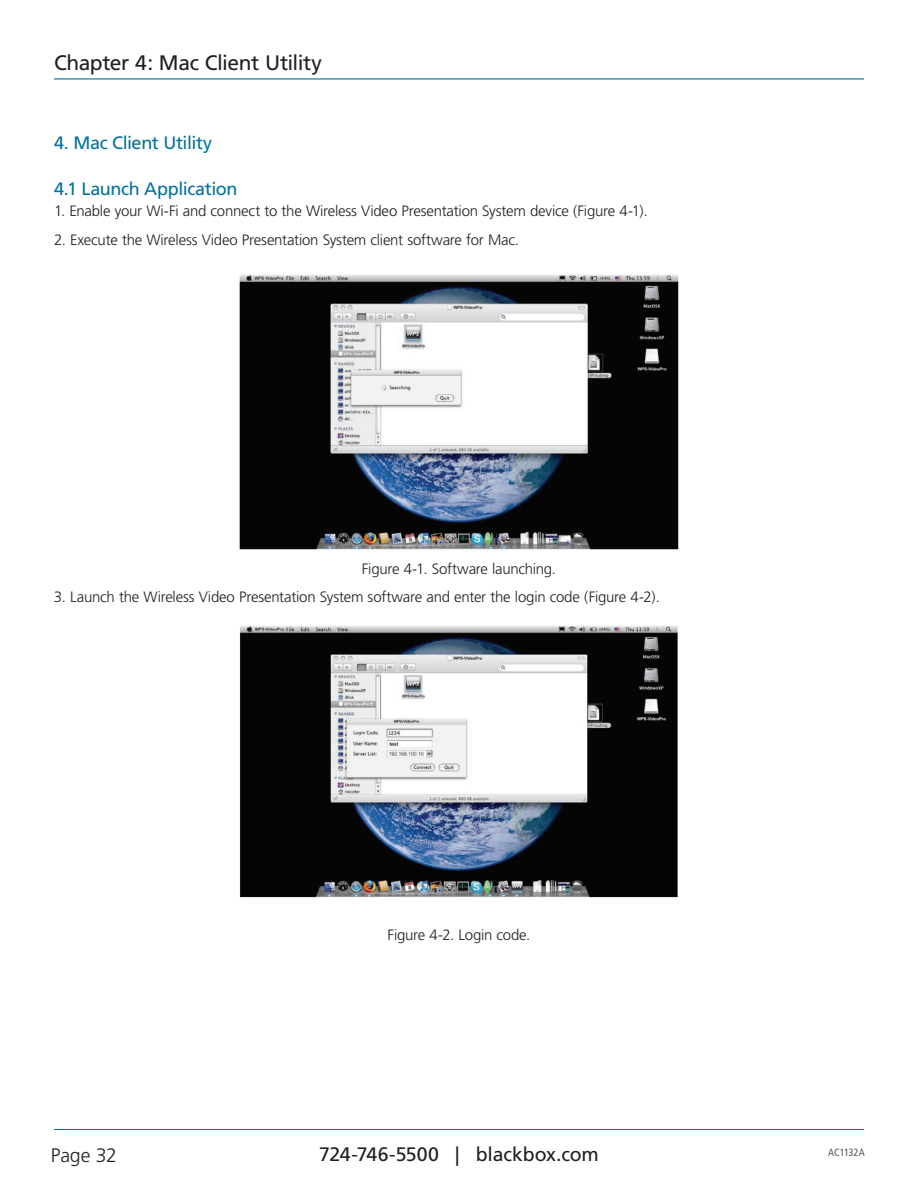
<style>
.page{position:relative;width:918px;height:1188px;background:#fff}
.page>*{position:absolute;margin:0;border:0;box-sizing:border-box;transform-origin:0 0}
.t1{font:21px "Frutiger";letter-spacing:-.025em;color:#231f20}
.t2{font:19.5px "Frutiger";letter-spacing:-.01em;color:#231f20}
.t3{font:300 19.5px "Frutiger";letter-spacing:-.015em;color:#231f20}
.t4{font:18px "Frutiger";letter-spacing:-.02em;color:#00729b}
.t5{font:300 15px "Frutiger";letter-spacing:-.015em;color:#231f20}
.t6{font:condensed 10.5px "Frutiger";letter-spacing:-.01em;color:#57585a}
</style>
<div class="page">
<hr style="left:54px;top:1129px;width:810px;height:1px;background:#00729b">
<hr style="left:54px;top:78px;width:810px;height:2px;background:#00729b">
<img style="left:239px;top:274px;width:440px;height:276px">
<img style="left:239px;top:625px;width:439px;height:273px">
<h1 class="t1" style="left:54px;top:50px;width:269px">Chapter 4: Mac Client Utility</h1>
<p class="t4" style="left:54px;top:132px;width:160px">4. Mac Client Utility</p>
<p class="t4" style="left:54px;top:178px;width:185px">4.1 Launch Application</p>
<p class="t5" style="left:54px;top:203px;width:595px">1. Enable your Wi-Fi and connect to the Wireless Video Presentation System device (Figure 4-1).</p>
<p class="t5" style="left:54px;top:231px;width:466px">2. Execute the Wireless Video Presentation System client software for Mac.</p>
<p class="t5" style="left:362px;top:560px;width:196px">Figure 4-1. Software launching.</p>
<p class="t5" style="left:54px;top:588px;width:607px">3. Launch the Wireless Video Presentation System software and enter the login code (Figure 4-2).</p>
<p class="t5" style="left:388px;top:926px;width:144px">Figure 4-2. Login code.</p>
<h2 class="t3" style="left:51px;top:1144px;width:67px">Page 32</h2>
<h2 class="t2" style="left:319px;top:1143px;width:281px">724-746-5500 | blackbox.com</h2>
<p class="t6" style="left:828px;top:1147px;width:38px">AC1132A</p>
</div>
